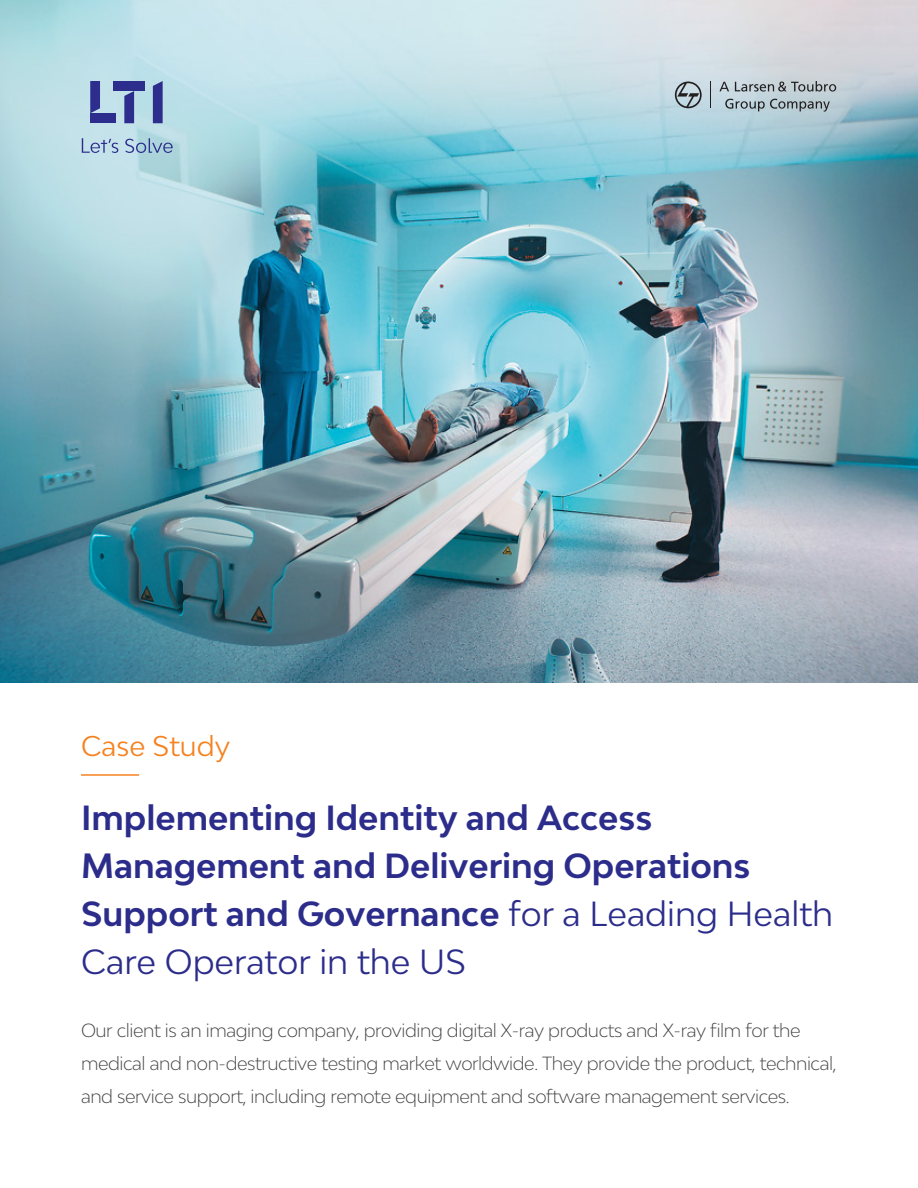
<style>
.page{position:relative;width:918px;height:1188px;background:#fff}
.page>*{position:absolute;margin:0;border:0;box-sizing:border-box;transform-origin:0 0}
.t1{font:700 33px/48px "Bw Modelica";color:#2c2d8b}
.t2{font:27px "Bw Modelica";color:#f58220}
.t3{font:300 18px/33px "Bw Modelica";letter-spacing:-.025em;color:#414042}
.s1{font-weight:400}
</style>
<div class="page">
<img style="left:0;top:0;width:918px;height:682px">
<hr style="left:81px;top:774px;width:58px;height:2px;background:#f58220">
<svg style="left:675px;top:82px;width:27px;height:26px"></svg>
<svg style="left:719px;top:82px;width:10px;height:9px"></svg>
<svg style="left:735px;top:81px;width:101px;height:11px"></svg>
<svg style="left:725px;top:99px;width:105px;height:13px"></svg>
<svg style="left:710px;top:82px;width:1px;height:26px"></svg>
<svg style="left:90px;top:81px;width:10px;height:32px"></svg>
<div style="left:90px;top:113px;width:26px;height:10px;background:#2c2d8c"></div>
<div style="left:114px;top:81px;width:31px;height:10px;background:#2c2d8c"></div>
<svg style="left:124px;top:91px;width:10px;height:32px"></svg>
<svg style="left:153px;top:81px;width:10px;height:42px"></svg>
<svg style="left:82px;top:138px;width:91px;height:15px"></svg>
<h2 class="t2" style="left:81px;top:728px;width:151px">Case Study</h2>
<h1 class="t1" style="left:81px;top:793px;width:754px">Implementing Identity and Access Management and Delivering Operations Support and Governance <span class="s1">for a Leading Health Care Operator in the US</span></h1>
<p class="t3" style="left:81px;top:1013px;width:757px">Our client is an imaging company, providing digital X-ray products and X-ray film for the medical and non-destructive testing market worldwide. They provide the product, technical, and service support, including remote equipment and software management services.</p>
</div>
